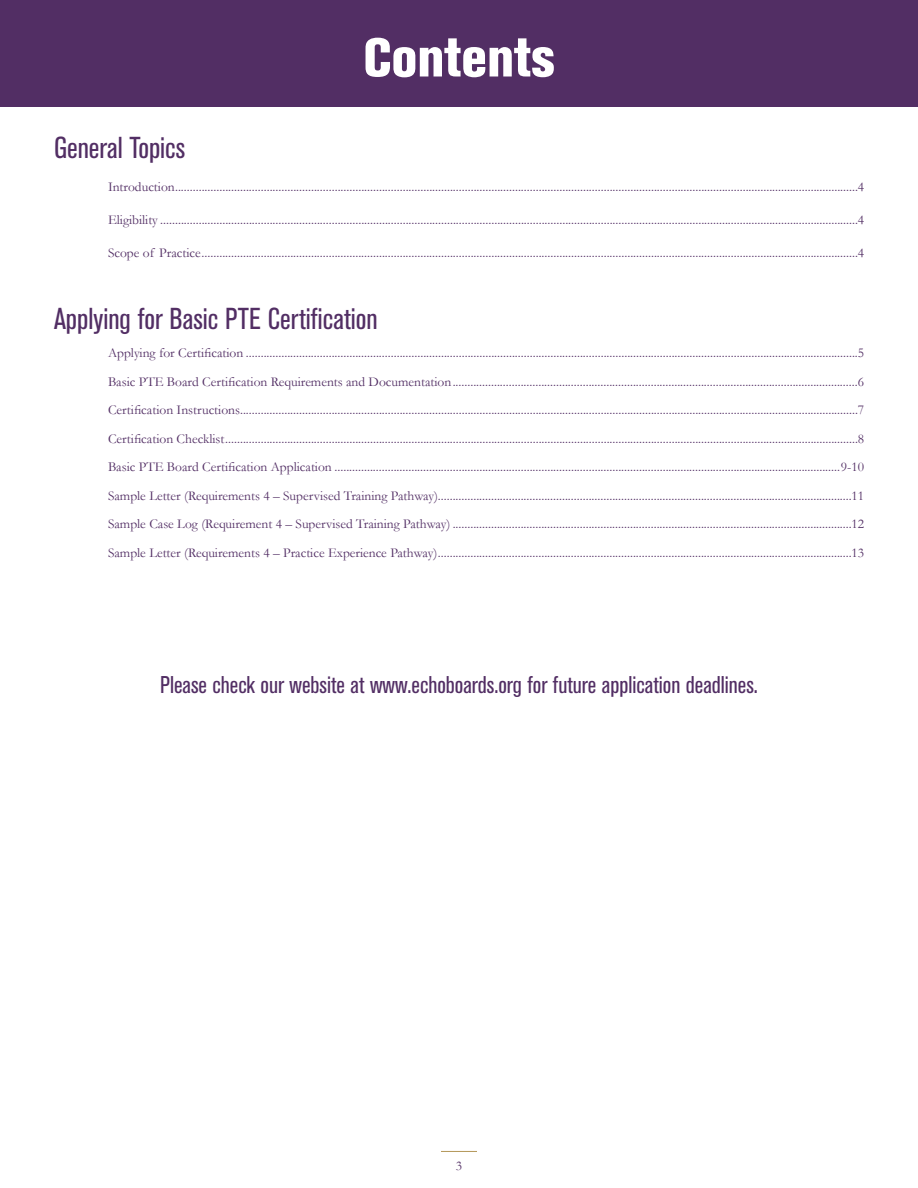
<style>
.page{position:relative;width:918px;height:1188px;background:#fff}
.page>*{position:absolute;margin:0;border:0;box-sizing:border-box;transform-origin:0 0}
.Section_Head{font:800 condensed 54px "Akzidenz Grotesk BE";color:#fff}
.Sub_1{font:condensed 30px "Akzidenz Grotesk BE";color:#522e64}
.Sub_2{font:condensed 24px "Akzidenz Grotesk BE";color:#522e64}
.Body_text{font:13.5px "Garamond";color:#522e64}
</style>
<div class="page">
<div style="left:0;top:0;width:918px;height:107px;background:#522e64"></div>
<hr style="left:441px;top:1151px;width:36px;height:1px;background:#b39758">
<p class="Section_Head" style="left:363px;top:26px;width:193px">Contents</p>
<p class="Sub_1" style="left:54px;top:130px;width:133px">General Topics</p>
<p class="Body_text" style="left:108px;top:178px;width:758px">Introduction.......................................................................................................................................................................................................................................4</p>
<p class="Body_text" style="left:108px;top:211px;width:758px">Eligibility ............................................................................................................................................................................................................................................4</p>
<p class="Body_text" style="left:108px;top:244px;width:758px">Scope of Practice..............................................................................................................................................................................................................................4</p>
<p class="Sub_1" style="left:54px;top:301px;width:325px">Applying for Basic PTE Certification</p>
<p class="Body_text" style="left:108px;top:345px;width:758px">Applying for Certification ...............................................................................................................................................................................................................5</p>
<p class="Body_text" style="left:108px;top:373px;width:758px">Basic PTE Board Certification Requirements and Documentation.........................................................................................................................................6</p>
<p class="Body_text" style="left:108px;top:402px;width:758px">Certification Instructions.................................................................................................................................................................................................................7</p>
<p class="Body_text" style="left:108px;top:430px;width:758px">Certification Checklist......................................................................................................................................................................................................................8</p>
<p class="Body_text" style="left:108px;top:459px;width:758px">Basic PTE Board Certification Application ...........................................................................................................................................................................9-10</p>
<p class="Body_text" style="left:108px;top:487px;width:758px">Sample Letter (Requirements 4 – Supervised Training Pathway)............................................................................................................................................11</p>
<p class="Body_text" style="left:108px;top:516px;width:758px">Sample Case Log (Requirement 4 – Supervised Training Pathway) .......................................................................................................................................12</p>
<p class="Body_text" style="left:108px;top:544px;width:758px">Sample Letter (Requirements 4 – Practice Experience Pathway)............................................................................................................................................13</p>
<p class="Sub_2" style="left:160px;top:671px;width:599px">Please check our website at www.echoboards.org for future application deadlines.</p>
<p class="Body_text" style="left:456px;top:1158px;width:8px">3</p>
</div>
